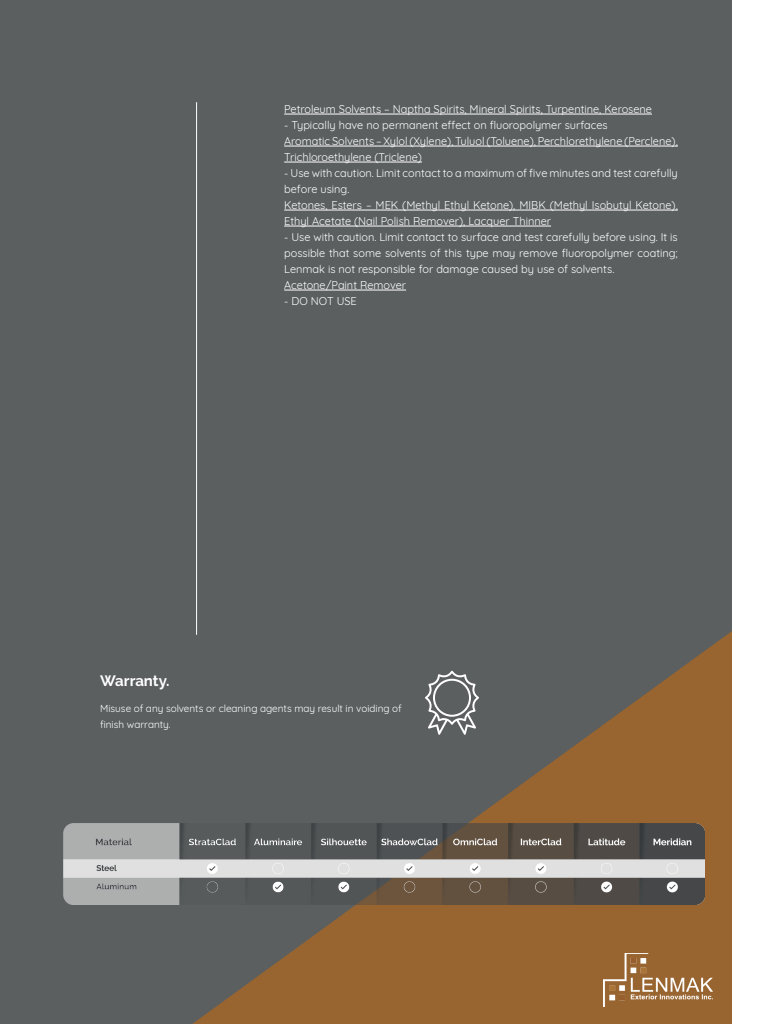
<style>
.page{position:relative;width:768px;height:1024px;background:#fff}
.page>*{position:absolute;margin:0;border:0;box-sizing:border-box;transform-origin:0 0}
.t1{font:700 15px "Raleway";color:#fff}
.t2{font:11px/16px "Quicksand";color:#fff}
.t3{font:10px/16px "Quicksand";color:#fff}
</style>
<div class="page">
<div style="left:0;top:0;width:732px;height:1024px;background:#5b5f60"></div>
<svg style="left:192px;top:631px;width:540px;height:393px"></svg>
<hr style="left:196px;top:102px;width:1px;height:533px;background:#fff">
<img style="left:603px;top:953px;width:109px;height:54px">
<img style="left:63px;top:824px;width:642px;height:80px">
<hr style="left:284px;top:114px;width:368px;height:1px;background:#fff">
<hr style="left:284px;top:146px;width:394px;height:1px;background:#fff">
<hr style="left:284px;top:162px;width:138px;height:1px;background:#fff">
<hr style="left:284px;top:210px;width:394px;height:1px;background:#fff">
<hr style="left:284px;top:226px;width:267px;height:1px;background:#fff">
<hr style="left:284px;top:290px;width:122px;height:1px;background:#fff">
<svg style="left:425px;top:671px;width:54px;height:64px"></svg>
<p class="t2" style="left:284px;top:100px;width:369px">Petroleum Solvents – Naptha Spirits, Mineral Spirits, Turpentine, Kerosene</p>
<p class="t2" style="left:284px;top:116px;width:395px">- Typically have no permanent effect on fluoropolymer surfaces<br>Aromatic Solvents – Xylol (Xylene), Tuluol (Toluene), Perchlorethylene (Perclene),<br>Trichloroethylene (Triclene)</p>
<p class="t2" style="left:284px;top:164px;width:395px">- Use with caution. Limit contact to a maximum of five minutes and test carefully before using.<br>Ketones, Esters – MEK (Methyl Ethyl Ketone), MIBK (Methyl Isobutyl Ketone), Ethyl Acetate (Nail Polish Remover), Lacquer Thinner</p>
<p class="t2" style="left:284px;top:228px;width:395px">- Use with caution. Limit contact to surface and test carefully before using. It is possible that some solvents of this type may remove fluoropolymer coating; Lenmak is not responsible for damage caused by use of solvents.<br>Acetone/Paint Remover</p>
<p class="t2" style="left:284px;top:292px;width:74px">- DO NOT USE</p>
<h1 class="t1" style="left:100px;top:672px;width:71px">Warranty.</h1>
<p class="t3" style="left:100px;top:700px;width:303px">Misuse of any solvents or cleaning agents may result in voiding of finish warranty.</p>
</div>
